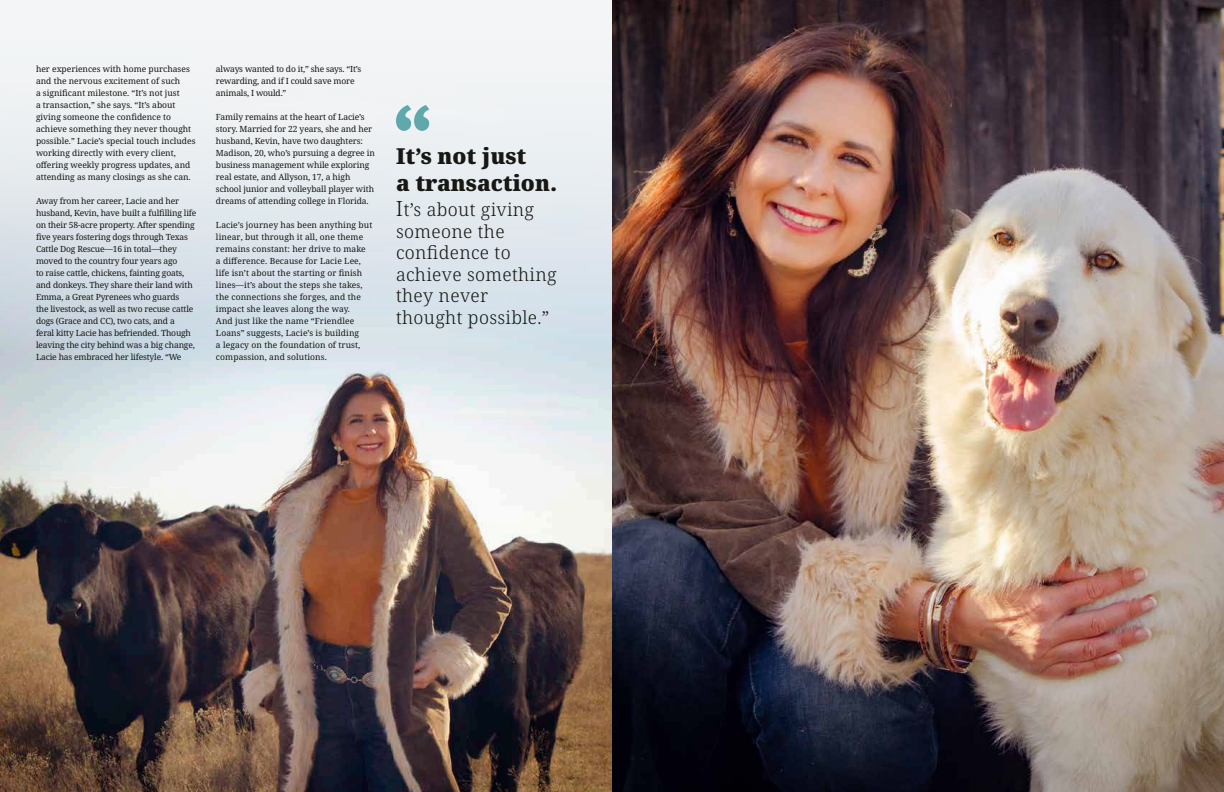
<style>
.page{position:relative;width:1224px;height:792px;background:#fff}
.page>*{position:absolute;margin:0;border:0;box-sizing:border-box;transform-origin:0 0}
.t1{font:900 22px/26.4px "Avrile Serif";color:#171713}
.t2{font:300 18px/21.6px "Avrile Serif";letter-spacing:.02em;color:#171713}
.t3{font:8.5px/12px "Avrile Serif";letter-spacing:-.01em;color:#171713}
.t4{font:8.5px/12px "Avrile Serif";letter-spacing:.01em;color:#171713}
.s1{font-size:21px}
</style>
<div class="page">
<img style="left:0;top:356px;width:612px;height:436px">
<div style="left:0;top:0;width:612px;height:356px;background:linear-gradient(to bottom,#faf9f9,#cfdbe5)"></div>
<img style="left:279px;top:360px;width:167px;height:120px">
<svg style="left:396px;top:105px;width:33px;height:26px"></svg>
<img style="left:612px;top:0;width:612px;height:792px">
<p class="t3" style="left:36px;top:63px;width:161px">her experiences with home purchases and the nervous excitement of such<br>a significant milestone. “It’s not just<br>a transaction,” she says. “It’s about giving someone the confidence to achieve something they never thought possible.” Lacie’s special touch includes working directly with every client, offering weekly progress updates, and attending as many closings as she can.</p>
<p class="t3" style="left:36px;top:195px;width:162px">Away from her career, Lacie and her husband, Kevin, have built a fulfilling life on their 58-acre property. After spending five years fostering dogs through Texas Cattle Dog Rescue—16 in total—they moved to the country four years ago<br>to raise cattle, chickens, fainting goats, and donkeys. They share their land with Emma, a Great Pyrenees who guards<br>the livestock, as well as two recuse cattle dogs (Grace and CC), two cats, and a<br>feral kitty Lacie has befriended. Though leaving the city behind was a big change, Lacie has embraced her lifestyle. “We</p>
<p class="t3" style="left:216px;top:63px;width:147px">always wanted to do it,” she says. “It’s rewarding, and if I could save more animals, I would.”</p>
<p class="t3" style="left:216px;top:111px;width:160px">Family remains at the heart of Lacie’s story. Married for 22 years, she and her husband, Kevin, have two daughters:<br>Madison, 20, who’s pursuing a degree in business management while exploring real estate, and Allyson, 17, a high school junior and volleyball player with dreams of attending college in Florida.</p>
<p class="t4" style="left:216px;top:219px;width:158px">Lacie’s journey has been anything but linear, but through it all, one theme remains constant: her drive to make a difference. Because for Lacie Lee, life isn’t about the starting or finish lines—it’s about the steps she takes, the connections she forges, and the impact she leaves along the way.<br>And just like the name “Friendlee Loans” suggests, Lacie’s is building<br>a legacy on the foundation of trust, compassion, and solutions.</p>
<h1 class="t1" style="left:396px;top:144px;width:163px">It’s not just<br>a transaction.</h1>
<h2 class="t2" style="left:396px;top:199px;width:162px"><span class="s1">I</span>t’s about giving someone the confidence to achieve something they never thought possible.”</h2>
</div>
